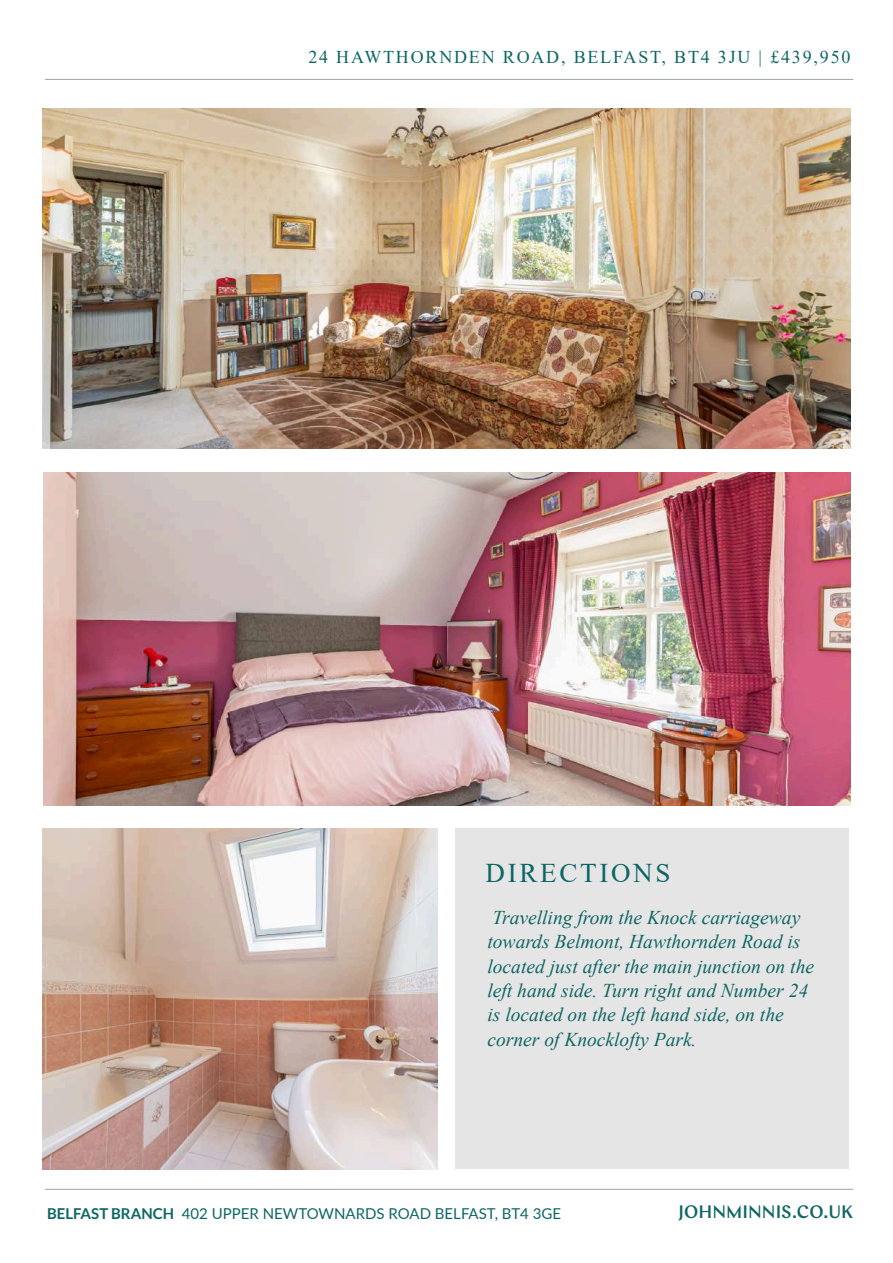
<style>
.page{position:relative;width:893px;height:1263px;background:#fff}
.page>*{position:absolute;margin:0;border:0;box-sizing:border-box;transform-origin:0 0}
.t1{font:27px "Times New Roman";letter-spacing:.1em;color:#0c6664}
.t2{font:italic 19.5px/24.5px "Times New Roman";color:#0d6664}
.t3{font:18px "Times New Roman";letter-spacing:.1em;color:#0c6664}
.t4{font:500 18px "Chap";color:#0f6664}
.t5{font:15px "Lato";color:#0c6664}
.s1{font-weight:700}
</style>
<div class="page">
<img style="left:43px;top:472px;width:807px;height:334px">
<img style="left:43px;top:109px;width:807px;height:340px">
<hr style="left:45px;top:1189px;width:808px;height:1px;background:#9da2a3">
<hr style="left:45px;top:79px;width:808px;height:1px;background:#9da2a3">
<div style="left:456px;top:829px;width:393px;height:340px;background:#e5e5e5"></div>
<img style="left:43px;top:829px;width:394px;height:340px">
<p class="t3" style="left:308px;top:50px;width:544px">24 HAWTHORNDEN ROAD, BELFAST, BT4 3JU | £439,950</p>
<h1 class="t1" style="left:486px;top:863px;width:186px">DIRECTIONS</h1>
<p class="t2" style="left:487px;top:907px;width:328px">Travelling from the Knock carriageway towards Belmont, Hawthornden Road is located just after the main junction on the left hand side. Turn right and Number 24 is located on the left hand side, on the corner of Knocklofty Park.</p>
<p class="t5" style="left:47px;top:1207px;width:515px"><span class="s1">BELFAST BRANCH</span> 402 UPPER NEWTOWNARDS ROAD BELFAST, BT4 3GE</p>
<p class="t4" style="left:679px;top:1200px;width:176px">JOHNMINNIS.CO.UK</p>
</div>
